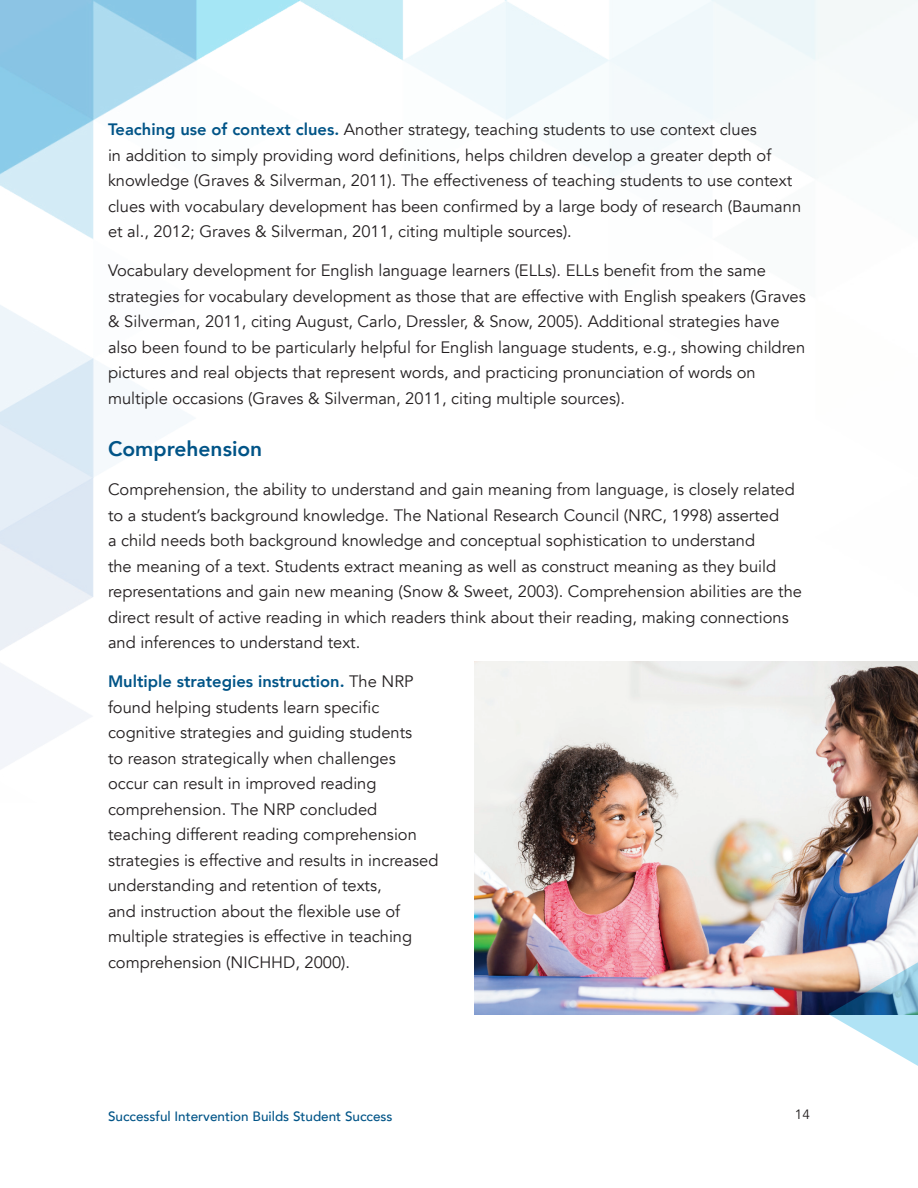
<style>
.page{position:relative;width:918px;height:1188px;background:#fff}
.page>*{position:absolute;margin:0;border:0;box-sizing:border-box;transform-origin:0 0}
.t1{font:800 21px "Avenir";color:#015487}
.t2{font:16.5px/25.5px "Avenir";color:#231f20}
.t3{font:500 13.5px "Avenir";color:#015487}
.t4{font:13.5px "Avenir";color:#231f20}
.s1{font-weight:800;color:#015487}
</style>
<div class="page">
<img style="left:0;top:0;width:918px;height:803px">
<img style="left:475px;top:662px;width:443px;height:352px">
<svg style="left:828px;top:962px;width:90px;height:104px"></svg>
<p class="t2" style="left:108px;top:117px;width:695px"><span class="s1">Teaching use of context clues.</span> Another strategy, teaching students to use context clues<br>in addition to simply providing word definitions, helps children develop a greater depth of knowledge (Graves &amp; Silverman, 2011). The effectiveness of teaching students to use context clues with vocabulary development has been confirmed by a large body of research (Baumann et al., 2012; Graves &amp; Silverman, 2011, citing multiple sources).</p>
<p class="t2" style="left:108px;top:258px;width:699px">Vocabulary development for English language learners (ELLs). ELLs benefit from the same strategies for vocabulary development as those that are effective with English speakers (Graves &amp; Silverman, 2011, citing August, Carlo, Dressler, &amp; Snow, 2005). Additional strategies have also been found to be particularly helpful for English language students, e.g., showing children pictures and real objects that represent words, and practicing pronunciation of words on multiple occasions (Graves &amp; Silverman, 2011, citing multiple sources).</p>
<p class="t1" style="left:108px;top:433px;width:156px">Comprehension</p>
<p class="t2" style="left:108px;top:477px;width:696px">Comprehension, the ability to understand and gain meaning from language, is closely related to a student’s background knowledge. The National Research Council (NRC, 1998) asserted<br>a child needs both background knowledge and conceptual sophistication to understand<br>the meaning of a text. Students extract meaning as well as construct meaning as they build representations and gain new meaning (Snow &amp; Sweet, 2003). Comprehension abilities are the direct result of active reading in which readers think about their reading, making connections and inferences to understand text.</p>
<p class="t2" style="left:108px;top:669px;width:332px"><span class="s1">Multiple strategies instruction.</span> The NRP found helping students learn specific cognitive strategies and guiding students<br>to reason strategically when challenges occur can result in improved reading comprehension. The NRP concluded teaching different reading comprehension strategies is effective and results in increased understanding and retention of texts,<br>and instruction about the flexible use of multiple strategies is effective in teaching comprehension (NICHHD, 2000).</p>
<p class="t3" style="left:108px;top:1104px;width:286px">Successful Intervention Builds Student Success</p>
<p class="t4" style="left:795px;top:1107px;width:17px">14</p>
</div>
